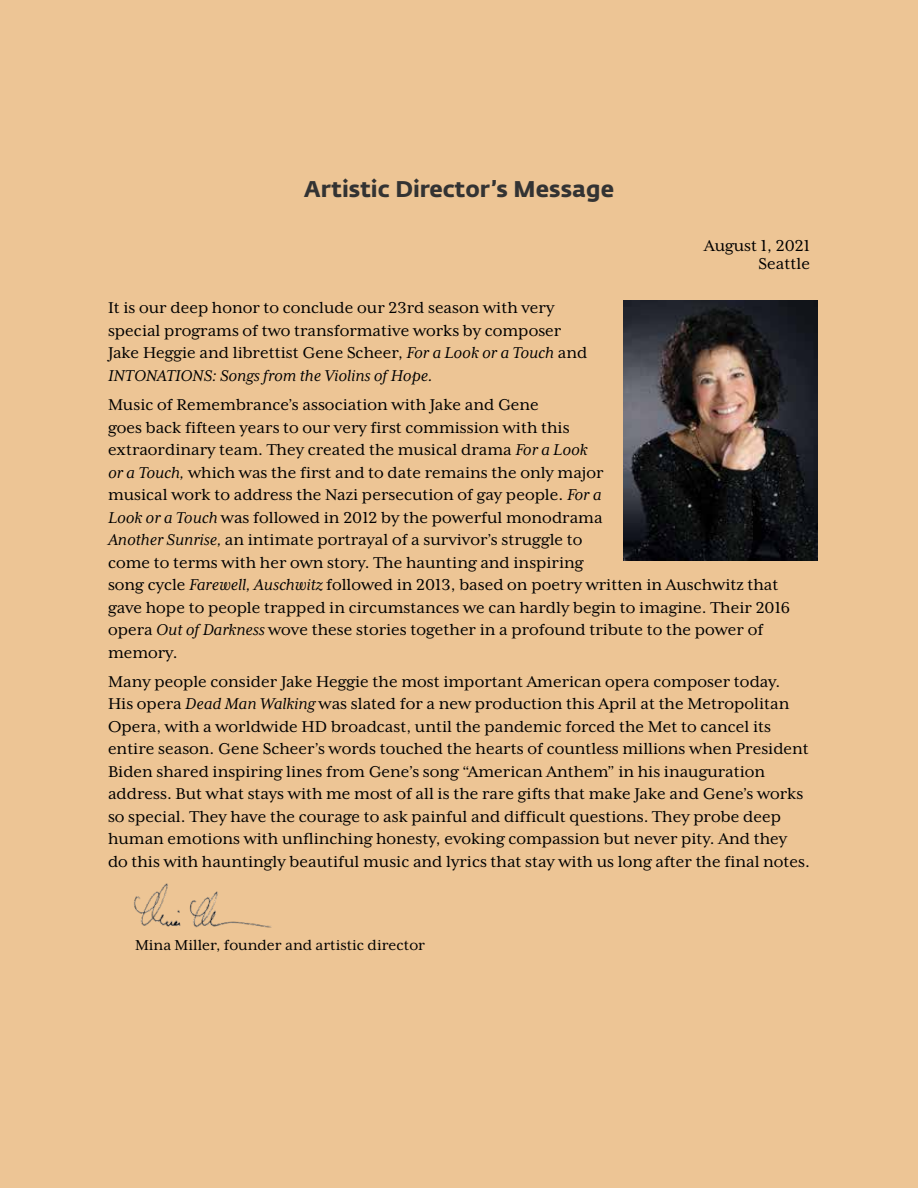
<style>
.page{position:relative;width:918px;height:1188px;background:#fff}
.page>*{position:absolute;margin:0;border:0;box-sizing:border-box;transform-origin:0 0}
.t1{font:700 22.5px "Fedra Sans Std";color:#333}
.t2{font:18px/22.5px "Mrs Eaves XL Ser R";color:#000}
.t3{font:18px "Mrs Eaves XL Ser RI";color:#000}
.t4{font:16.5px "Mrs Eaves XL Ser R";color:#000}
.s1{font-family:"Mrs Eaves XL Ser RI"}
</style>
<div class="page">
<div style="left:0;top:1px;width:918px;height:1187px;background:#edc595"></div>
<img style="left:134px;top:884px;width:138px;height:44px">
<img style="left:623px;top:300px;width:195px;height:261px">
<p class="t1" style="left:304px;top:175px;width:312px">Artistic Director’s Message</p>
<p class="t2" style="left:704px;top:237px;width:107px;line-height:18px;text-align:right">August 1, 2021<br>Seattle</p>
<p class="t2" style="left:108px;top:297px;width:481px">It is our deep honor to conclude our 23rd season with very special programs of two transformative works by composer<br>Jake Heggie and librettist Gene Scheer, <span class="s1">For a Look or a Touch</span> and</p>
<p class="t3" style="left:108px;top:366px;width:326px">INTONATIONS: Songs from the Violins of Hope.</p>
<p class="t2" style="left:108px;top:394px;width:684px">Music of Remembrance’s association with Jake and Gene<br>goes back fifteen years to our very first commission with this<br>extraordinary team. They created the musical drama <span class="s1">For a Look<br>or a Touch,</span> which was the first and to date remains the only major<br>musical work to address the Nazi persecution of gay people. <span class="s1">For a<br>Look or a Touch</span> was followed in 2012 by the powerful monodrama<br><span class="s1">Another Sunrise,</span> an intimate portrayal of a survivor’s struggle to<br>come to terms with her own story. The haunting and inspiring<br>song cycle <span class="s1">Farewell, Auschwitz</span> followed in 2013, based on poetry written in Auschwitz that gave hope to people trapped in circumstances we can hardly begin to imagine. Their 2016 opera <span class="s1">Out of Darkness</span> wove these stories together in a profound tribute to the power of memory.</p>
<p class="t2" style="left:108px;top:670px;width:704px">Many people consider Jake Heggie the most important American opera composer today.<br>His opera <span class="s1">Dead Man Walking</span> was slated for a new production this April at the Metropolitan Opera, with a worldwide HD broadcast, until the pandemic forced the Met to cancel its entire season. Gene Scheer’s words touched the hearts of countless millions when President Biden shared inspiring lines from Gene’s song “American Anthem” in his inauguration address. But what stays with me most of all is the rare gifts that make Jake and Gene’s works so special. They have the courage to ask painful and difficult questions. They probe deep human emotions with unflinching honesty, evoking compassion but never pity. And they do this with hauntingly beautiful music and lyrics that stay with us long after the final notes.</p>
<p class="t4" style="left:135px;top:936px;width:292px">Mina Miller, founder and artistic director</p>
</div>
